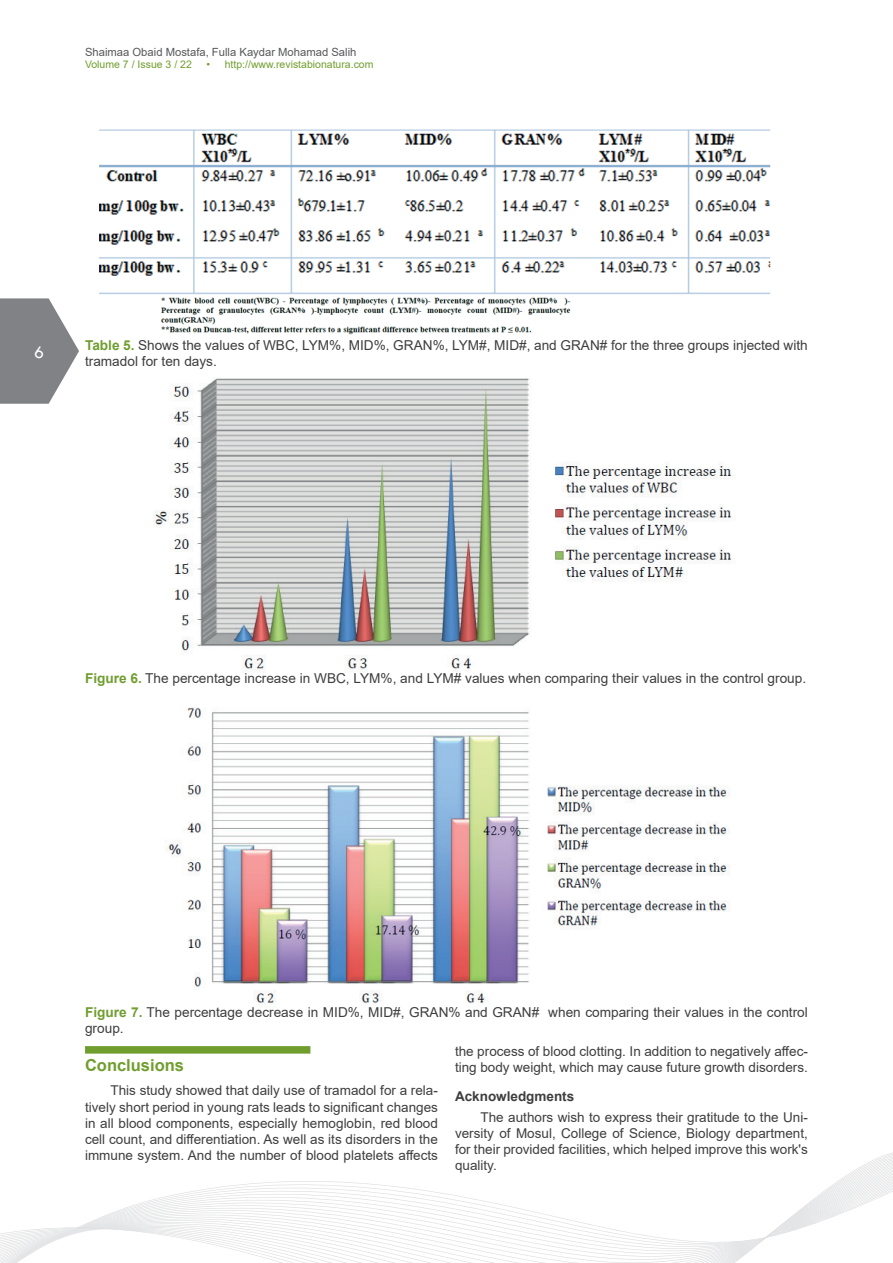
<style>
.page{position:relative;width:893px;height:1263px;background:#fff}
.page>*{position:absolute;margin:0;border:0;box-sizing:border-box;transform-origin:0 0}
.t1{font:18px "Tw Cen";color:#fff}
.t2{font:700 16.5px "Arial";color:#709e2e}
.t3{font:13.65px/16.4px "Arial";color:#3e3e3f}
.t4{font:13.5px/16.2px "Arial";color:#3e3e3f;text-align:justify}
.t5{font:700 13.5px "Arial";color:#3e3e3f}
.t6{font:11.25px "Arial";color:#57585a}
.t7{font:10.5px "Arial";color:#709e2e}
.s1{font-weight:700;color:#709e2e}
</style>
<div class="page">
<svg style="left:0;top:298px;width:79px;height:106px"></svg>
<svg style="left:0;top:1152px;width:893px;height:111px"></svg>
<div style="left:85px;top:1046px;width:225px;height:7px;background:#709e2e"></div>
<img style="left:99px;top:129px;width:672px;height:206px">
<img style="left:153px;top:378px;width:582px;height:295px">
<img style="left:166px;top:707px;width:564px;height:297px">
<p class="t6" style="left:85px;top:44px;width:273px">Shaimaa Obaid Mostafa, Fulla Kaydar Mohamad Salih</p>
<p class="t7" style="left:85px;top:57px;width:108px">Volume 7 / Issue 3 / 22</p>
<p class="t7" style="left:206px;top:57px;width:169px">• http://www.revistabionatura.com</p>
<h1 class="t1" style="left:34px;top:341px;width:11px">6</h1>
<p class="t3" style="left:85px;top:337px;width:724px"><span class="s1">Table 5.</span> Shows the values of WBC, LYM%, MID%, GRAN%, LYM#, MID#, and GRAN# for the three groups injected with tramadol for ten days.</p>
<p class="t3" style="left:85px;top:670px;width:723px"><span class="s1">Figure 6.</span> The percentage increase in WBC, LYM%, and LYM# values when comparing their values in the control group.</p>
<p class="t3" style="left:85px;top:1004px;width:724px"><span class="s1">Figure 7.</span> The percentage decrease in MID%, MID#, GRAN% and GRAN# when comparing their values in the control group.</p>
<p class="t2" style="left:85px;top:1053px;width:101px">Conclusions</p>
<p class="t4" style="left:85px;top:1082px;width:354px;text-indent:26px">This study showed that daily use of tramadol for a rela&shy;tively short period in young rats leads to significant changes in all blood components, especially hemoglobin, red blood cell count, and differentiation. As well as its disorders in the immune system. And the number of blood platelets affects</p>
<p class="t4" style="left:455px;top:1043px;width:354px">the process of blood clotting. In addition to negatively affec&shy;ting body weight, which may cause future growth disorders.</p>
<p class="t5" style="left:455px;top:1087px;width:121px">Acknowledgments</p>
<p class="t4" style="left:455px;top:1109px;width:354px;text-indent:26px">The authors wish to express their gratitude to the Uni&shy;versity of Mosul, College of Science, Biology department, for their provided facilities, which helped improve this work's quality.</p>
</div>
